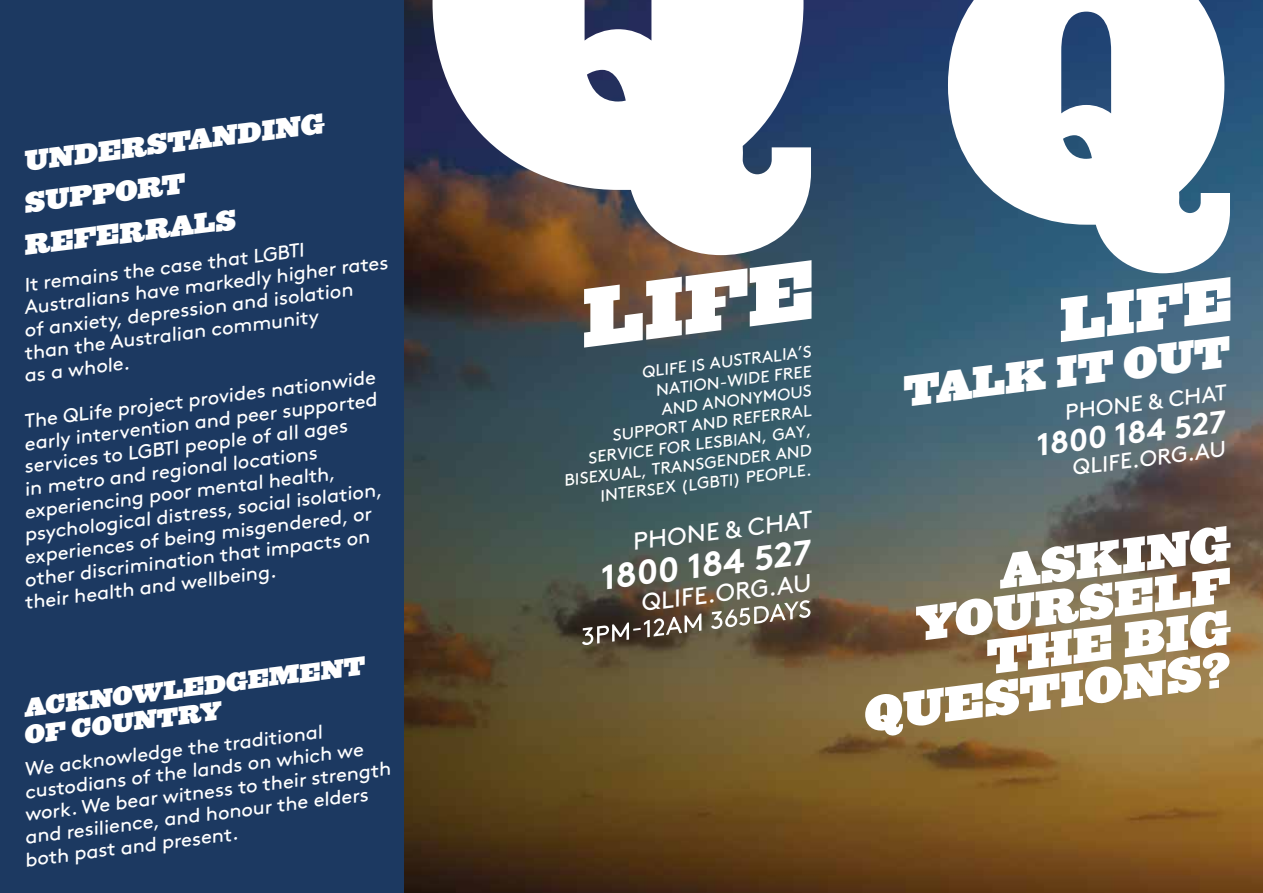
<style>
.page{position:relative;width:1263px;height:893px;background:#1c3961}
.page>*{position:absolute;margin:0;border:0;box-sizing:border-box;transform-origin:0 0}
.t1{font:45.45px "Ziggurat HTF Black";color:#fff;scale:1.04 1}
.t2{font:40.35px "Ziggurat HTF Black";color:#fff;scale:1.04 1}
.t3{font:700 34.35px "Brown";color:#fff;scale:1.04 1}
.t4{font:700 30.9px "Brown";color:#fff;scale:1.04 1}
.t5{font:26.4px/42px "Ziggurat HTF Black";color:#fff;scale:1.04 1}
.t6{font:24.15px "Brown";color:#fff;scale:1.04 1}
.t7{font:24px/27.2px "Ziggurat HTF Black";color:#fff;scale:1.04 1}
.t8{font:21.75px "Brown";color:#fff;scale:1.04 1}
.t9{font:19.5px "Brown";color:#fff;scale:1.04 1}
.t10{font:16.35px "Brown";color:#fff;scale:1.04 1}
</style>
<div class="page">
<img style="left:405px;top:0;width:858px;height:893px">
<svg style="left:582px;top:600px;width:228px;height:45px;background:#655a4b"></svg>
<svg style="left:1061px;top:277px;width:169px;height:65px;background:#9cb0bd"></svg>
<svg style="left:948px;top:0;width:282px;height:273px;background:#c3ced8"></svg>
<svg style="left:584px;top:260px;width:227px;height:88px;background:#a5a3a0"></svg>
<svg style="left:432px;top:0;width:379px;height:255px;background:#c5c2c4"></svg>
<h3 class="t5" style="left:11px;top:141px;width:302px;text-indent:10px;rotate:-7deg">UNDERSTANDING<br>SUPPORT<br>REFERRALS</h3>
<p class="t9" style="left:22px;top:270px;width:277px;rotate:-7deg">It rem ains the case that LG BTI</p>
<p class="t9" style="left:22px;top:292px;width:354px;rotate:-7deg">Australians have m arkedly higher rates</p>
<p class="t9" style="left:22px;top:315px;width:320px;rotate:-7deg">of anxiety, depression and isolation</p>
<p class="t9" style="left:22px;top:338px;width:286px;rotate:-7deg">than the Australian com m unity</p>
<p class="t9" style="left:22px;top:361px;width:104px;rotate:-7deg">as a whole.</p>
<p class="t9" style="left:22px;top:406px;width:342px;rotate:-7deg">The Q Life project provides nationwide</p>
<p class="t9" style="left:22px;top:428px;width:343px;rotate:-7deg">early intervention and peer supported</p>
<p class="t9" style="left:22px;top:451px;width:315px;rotate:-7deg">services to LG BTIpeople of all ages</p>
<p class="t9" style="left:22px;top:474px;width:285px;rotate:-7deg">in m etro and regional locations</p>
<p class="t9" style="left:22px;top:496px;width:303px;rotate:-7deg">experiencing poor m ental health,</p>
<p class="t9" style="left:22px;top:519px;width:348px;rotate:-7deg">psychological distress, social isolation,</p>
<p class="t9" style="left:22px;top:542px;width:338px;rotate:-7deg">experiences of being m isgendered, or</p>
<p class="t9" style="left:22px;top:565px;width:336px;rotate:-7deg">other discrim ination that im pacts on</p>
<p class="t9" style="left:22px;top:587px;width:246px;rotate:-7deg">their health and wellbeing.</p>
<p class="t7" style="left:19px;top:695px;width:334px;rotate:-7deg">ACKNOWLEDGEMENT<br>OF COUNTRY</p>
<p class="t9" style="left:23px;top:754px;width:290px;rotate:-7deg">We acknowledge the traditional</p>
<p class="t9" style="left:23px;top:776px;width:330px;rotate:-7deg">custodians of the lands on which we</p>
<p class="t9" style="left:23px;top:799px;width:356px;rotate:-7deg">work. We bear witness to their strength</p>
<p class="t9" style="left:23px;top:822px;width:335px;rotate:-7deg">and resilience, and honour the elders</p>
<p class="t9" style="left:23px;top:845px;width:208px;rotate:-7deg">both past and present.</p>
<p class="t10" style="left:640px;top:360px;width:165px;rotate:-7deg">Q LIFE IS AU STRALIA’S</p>
<p class="t10" style="left:654px;top:378px;width:152px;rotate:-7deg">NATION-WID E FR EE</p>
<p class="t10" style="left:659px;top:397px;width:146px;rotate:-7deg">AND ANONYM OU S</p>
<p class="t10" style="left:610px;top:423px;width:194px;rotate:-7deg">SU PPOR T AND R EFER R AL</p>
<p class="t10" style="left:586px;top:445px;width:218px;rotate:-7deg">SERVICE FOR LESBIAN, G AY,</p>
<p class="t10" style="left:562px;top:468px;width:238px;rotate:-7deg">BISEX U AL, TRANSG END ER AND</p>
<p class="t10" style="left:598px;top:483px;width:206px;rotate:-7deg">INTER SEX (LG BTI) PEOPLE.</p>
<p class="t6" style="left:630px;top:523px;width:174px;rotate:-7deg">PHONE &amp; CHAT</p>
<h3 class="t3" style="left:596px;top:550px;width:206px;rotate:-7deg">1800 184 527</h3>
<p class="t6" style="left:638px;top:585px;width:160px;rotate:-7deg">Q LIFE.ORG .AU</p>
<h2 class="t2" style="left:899px;top:366px;width:318px;rotate:-7deg">TALK IT OUT</h2>
<p class="t8" style="left:1062px;top:396px;width:157px;rotate:-7deg">PHONE &amp; CHAT</p>
<h3 class="t4" style="left:1032px;top:420px;width:185px;rotate:-7deg">1800 184 527</h3>
<p class="t8" style="left:1070px;top:451px;width:144px;rotate:-7deg">Q LIFE.ORG .AU</p>
<h1 class="t1" style="left:994px;top:543px;width:224px;rotate:-7deg">ASKING</h1>
<h1 class="t1" style="left:910px;top:595px;width:306px;rotate:-7deg">YOURSELF</h1>
<h1 class="t1" style="left:981px;top:628px;width:237px;rotate:-7deg">THE BIG</h1>
<h1 class="t1" style="left:859px;top:686px;width:356px;rotate:-7deg">QUESTIONS?</h1>
</div>
